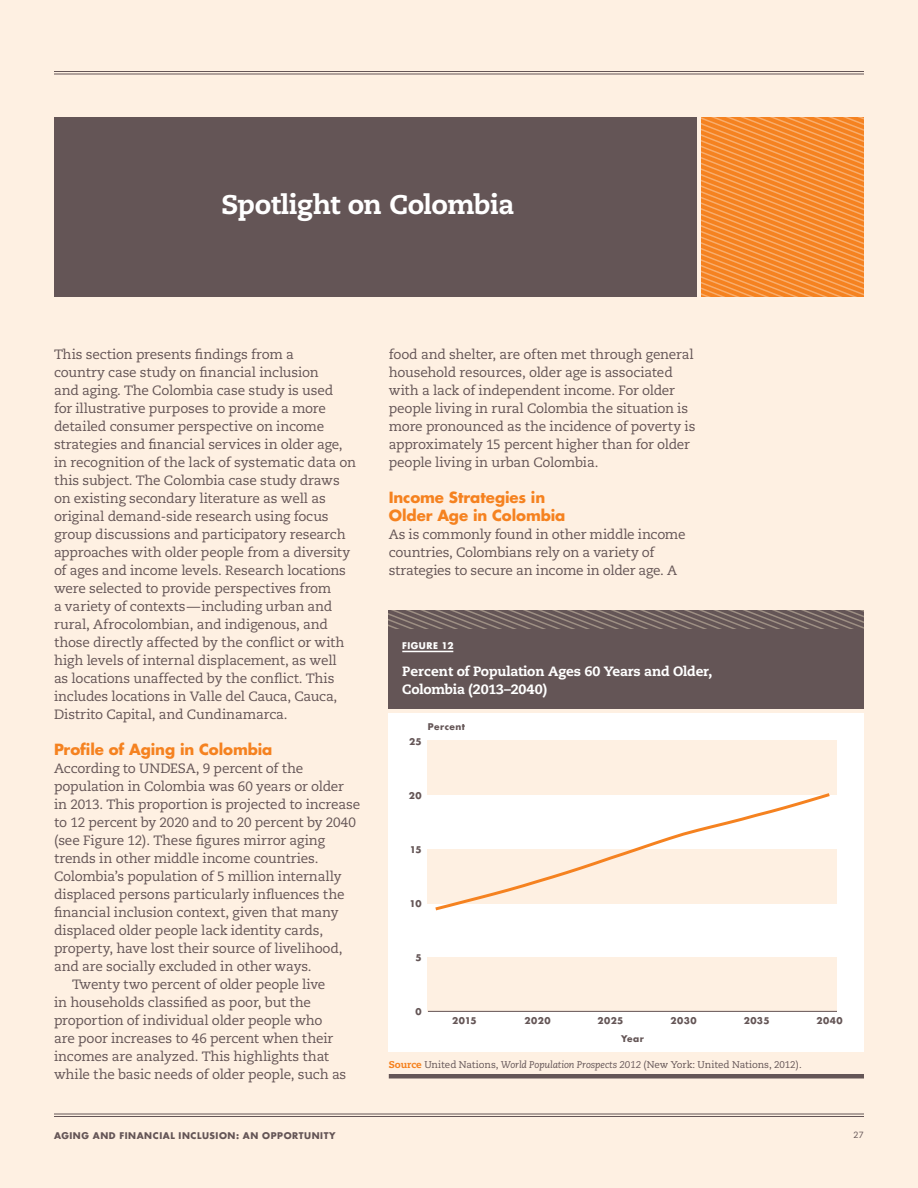
<style>
.page{position:relative;width:918px;height:1188px;background:#fef0e2}
.page>*{position:absolute;margin:0;border:0;box-sizing:border-box;transform-origin:0 0}
.S1_section_head{font:800 27px "Caecilia";letter-spacing:-.02em;color:#fff}
.H1_head{font:700 15px/18px "Futura";letter-spacing:-.005em;color:#f58220}
.T1_first_paragraph{font:13.5px/18px "Caecilia";letter-spacing:-.015em;color:#645556}
.T1_main_text{font:13.5px/18px "Caecilia";letter-spacing:-.015em;color:#645556}
.F1_title{font:800 13.5px/18px "Caecilia";letter-spacing:-.015em;color:#fff}
.FN2_footnote{font:9.75px "Caecilia";letter-spacing:-.01em;color:#645556}
.F2_axis_label{font:700 9px "Futura";letter-spacing:.06em;color:#645556}
.F3_x-axis{font:700 9px "Futura";letter-spacing:.05em;color:#645556}
.F3_y-axis{font:700 9px "Futura";letter-spacing:.01em;color:#645556}
.F2_number{font:700 9px "Futura";letter-spacing:.05em;color:#fff}
.t1{font:9px "Caecilia";color:#645556}
.s1{font-weight:800;color:#f58220}
.s2{font-style:italic}
</style>
<div class="page">
<div style="left:54px;top:117px;width:643px;height:180px;background:#645556"></div>
<svg style="left:701px;top:117px;width:163px;height:180px;background:#f58d35"></svg>
<div style="left:389px;top:610px;width:475px;height:100px;background:#645556"></div>
<hr style="left:402px;top:651px;width:51px;height:1px;background:#fff">
<svg style="left:389px;top:610px;width:475px;height:18px"></svg>
<hr style="left:389px;top:1074px;width:475px;height:4px;background:#645556">
<div style="left:389px;top:713px;width:475px;height:339px;background:#fff"></div>
<div style="left:428px;top:741px;width:409px;height:54px;background:#fef0e2"></div>
<div style="left:428px;top:958px;width:409px;height:54px;background:#fef0e2"></div>
<hr style="left:428px;top:1011px;width:409px;height:1px;background:#645556">
<svg style="left:432px;top:793px;width:401px;height:118px"></svg>
<hr style="left:54px;top:71px;width:810px;height:1px;background:#645556">
<hr style="left:54px;top:74px;width:810px;height:1px;background:#645556">
<hr style="left:54px;top:1114px;width:810px;height:1px;background:#645556">
<hr style="left:54px;top:1116px;width:810px;height:1px;background:#645556">
<p class="S1_section_head" style="left:221px;top:188px;width:295px">Spotlight on Colombia</p>
<p class="T1_first_paragraph" style="left:54px;top:345px;width:304px">This section presents findings from a<br>country case study on financial inclusion<br>and aging. The Colombia case study is used<br>for illustrative purposes to provide a more detailed consumer perspective on income strategies and financial services in older age, in recognition of the lack of systematic data on this subject. The Colombia case study draws on existing secondary literature as well as original demand-side research using focus group discussions and participatory research approaches with older people from a diversity of ages and income levels. Research locations were selected to provide perspectives from<br>a variety of contexts—including urban and rural, Afrocolombian, and indigenous, and those directly affected by the conflict or with high levels of internal displacement, as well<br>as locations unaffected by the conflict. This includes locations in Valle del Cauca, Cauca, Distrito Capital, and Cundinamarca.</p>
<p class="H1_head" style="left:54px;top:739px;width:220px">Profile of Aging in Colombia</p>
<p class="T1_first_paragraph" style="left:54px;top:759px;width:308px">According to UNDESA, 9 percent of the population in Colombia was 60 years or older in 2013. This proportion is projected to increase to 12 percent by 2020 and to 20 percent by 2040 (see Figure 12). These figures mirror aging trends in other middle income countries.<br>Colombia’s population of 5 million internally displaced persons particularly influences the financial inclusion context, given that many displaced older people lack identity cards, property, have lost their source of livelihood, and are socially excluded in other ways.</p>
<p class="T1_main_text" style="left:54px;top:975px;width:294px;text-indent:18px">Twenty two percent of older people live<br>in households classified as poor, but the proportion of individual older people who are poor increases to 46 percent when their incomes are analyzed. This highlights that while the basic needs of older people, such as</p>
<p class="T1_main_text" style="left:389px;top:345px;width:308px">food and shelter, are often met through general household resources, older age is associated with a lack of independent income. For older people living in rural Colombia the situation is more pronounced as the incidence of poverty is approximately 15 percent higher than for older people living in urban Colombia.</p>
<p class="H1_head" style="left:389px;top:487px;width:178px">Income Strategies in<br>Older Age in Colombia</p>
<p class="T1_first_paragraph" style="left:389px;top:525px;width:298px">As is commonly found in other middle income countries, Colombians rely on a variety of strategies to secure an income in older age. A</p>
<p class="F2_number" style="left:402px;top:640px;width:53px">FIGURE 12</p>
<p class="F1_title" style="left:402px;top:663px;width:312px">Percent of Population Ages 60 Years and Older,<br>Colombia (2013–2040)</p>
<p class="F2_axis_label" style="left:428px;top:720px;width:39px">Percent</p>
<p class="F3_y-axis" style="left:409px;top:735px;width:14px">25</p>
<p class="F3_y-axis" style="left:409px;top:789px;width:14px">20</p>
<p class="F3_y-axis" style="left:410px;top:843px;width:14px">15</p>
<p class="F3_y-axis" style="left:410px;top:897px;width:14px">10</p>
<p class="F3_y-axis" style="left:416px;top:951px;width:8px">5</p>
<p class="F3_y-axis" style="left:416px;top:1005px;width:8px">0</p>
<p class="F3_x-axis" style="left:452px;top:1015px;width:26px">2015</p>
<p class="F3_x-axis" style="left:525px;top:1015px;width:28px">2020</p>
<p class="F3_x-axis" style="left:598px;top:1015px;width:27px">2025</p>
<p class="F3_x-axis" style="left:671px;top:1015px;width:27px">2030</p>
<p class="F3_x-axis" style="left:744px;top:1015px;width:27px">2035</p>
<p class="F3_x-axis" style="left:817px;top:1015px;width:28px">2040</p>
<p class="F2_axis_label" style="left:621px;top:1033px;width:24px">Year</p>
<p class="FN2_footnote" style="left:389px;top:1059px;width:415px"><span class="s1">Source</span> United Nations, <span class="s2">World Population Prospects 2012</span> (New York: United Nations, 2012).</p>
<p class="F2_axis_label" style="left:54px;top:1129px;width:283px">AGING AND FINANCIAL INCLUSION: AN OPPORTUNITY</p>
<p class="t1" style="left:853px;top:1130px;width:12px">27</p>
</div>
